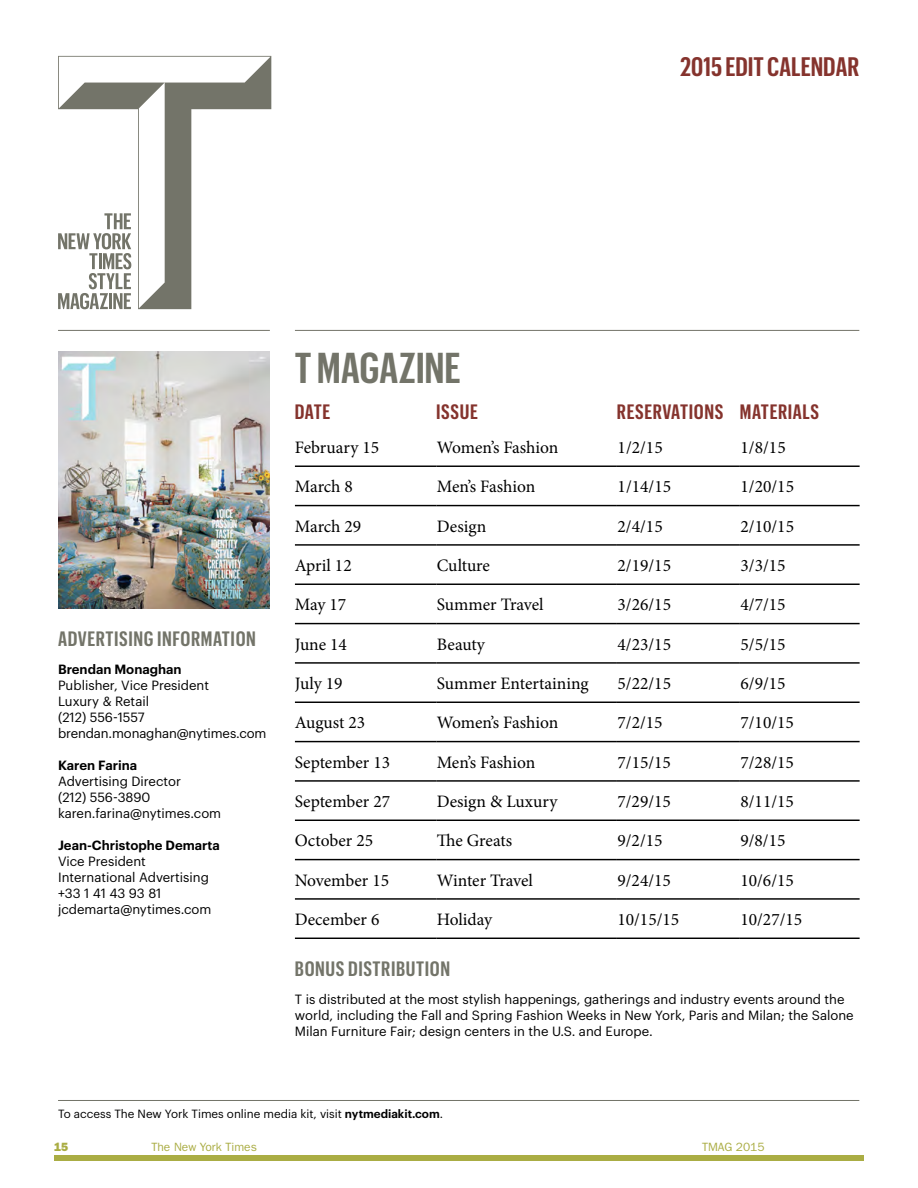
<style>
.page{position:relative;width:918px;height:1188px;background:#fff}
.page>*{position:absolute;margin:0;border:0;box-sizing:border-box;transform-origin:0 0}
.t1{font:600 42.3px "Graphik X Cond";letter-spacing:-.005em;color:#737469}
.t2{font:600 26.25px "Graphik X Cond";color:#85332d}
.t3{font:600 20.4px "Graphik X Cond";letter-spacing:.03em;color:#737469}
.t4{font:600 20.4px "Graphik X Cond";letter-spacing:.03em;color:#85332d}
.t5{font:17.55px "Minion Pro";color:#000}
.t6{font:13.05px/16px "Graphik";color:#000}
.t7{font:600 13.05px "Graphik";color:#000}
.t8{font:12px "Franklin Gothic";color:#aaad44}
.t9{font:800 12px "Franklin Gothic";color:#aaad44}
.t10{font:11.7px "Graphik";color:#000}
.s1{font-weight:600}
</style>
<div class="page">
<div style="left:54px;top:1155px;width:810px;height:6px;background:#aaad44"></div>
<hr style="left:58px;top:1100px;width:801px;height:1px;background:#737469">
<hr style="left:295px;top:330px;width:564px;height:1px;background:#737469">
<hr style="left:58px;top:330px;width:212px;height:1px;background:#737469">
<svg style="left:58px;top:56px;width:213px;height:253px"></svg>
<svg style="left:58px;top:213px;width:73px;height:96px"></svg>
<img style="left:58px;top:352px;width:212px;height:256px">
<hr style="left:295px;top:466px;width:141px;height:1px;background:#000">
<hr style="left:436px;top:466px;width:181px;height:1px;background:#000">
<hr style="left:617px;top:466px;width:123px;height:1px;background:#000">
<hr style="left:740px;top:466px;width:120px;height:1px;background:#000">
<hr style="left:295px;top:505px;width:141px;height:1px;background:#000">
<hr style="left:436px;top:505px;width:181px;height:1px;background:#000">
<hr style="left:617px;top:505px;width:123px;height:1px;background:#000">
<hr style="left:740px;top:505px;width:120px;height:1px;background:#000">
<hr style="left:295px;top:544px;width:141px;height:2px;background:#000">
<hr style="left:436px;top:544px;width:181px;height:2px;background:#000">
<hr style="left:617px;top:544px;width:123px;height:2px;background:#000">
<hr style="left:740px;top:544px;width:120px;height:2px;background:#000">
<hr style="left:295px;top:584px;width:141px;height:1px;background:#000">
<hr style="left:436px;top:584px;width:181px;height:1px;background:#000">
<hr style="left:617px;top:584px;width:123px;height:1px;background:#000">
<hr style="left:740px;top:584px;width:120px;height:1px;background:#000">
<hr style="left:295px;top:623px;width:141px;height:1px;background:#000">
<hr style="left:436px;top:623px;width:181px;height:1px;background:#000">
<hr style="left:617px;top:623px;width:123px;height:1px;background:#000">
<hr style="left:740px;top:623px;width:120px;height:1px;background:#000">
<hr style="left:295px;top:662px;width:141px;height:2px;background:#000">
<hr style="left:436px;top:662px;width:181px;height:2px;background:#000">
<hr style="left:617px;top:662px;width:123px;height:2px;background:#000">
<hr style="left:740px;top:662px;width:120px;height:2px;background:#000">
<hr style="left:295px;top:702px;width:141px;height:1px;background:#000">
<hr style="left:436px;top:702px;width:181px;height:1px;background:#000">
<hr style="left:617px;top:702px;width:123px;height:1px;background:#000">
<hr style="left:740px;top:702px;width:120px;height:1px;background:#000">
<hr style="left:295px;top:741px;width:141px;height:1px;background:#000">
<hr style="left:436px;top:741px;width:181px;height:1px;background:#000">
<hr style="left:617px;top:741px;width:123px;height:1px;background:#000">
<hr style="left:740px;top:741px;width:120px;height:1px;background:#000">
<hr style="left:295px;top:780px;width:141px;height:2px;background:#000">
<hr style="left:436px;top:780px;width:181px;height:2px;background:#000">
<hr style="left:617px;top:780px;width:123px;height:2px;background:#000">
<hr style="left:740px;top:780px;width:120px;height:2px;background:#000">
<hr style="left:295px;top:820px;width:141px;height:1px;background:#000">
<hr style="left:436px;top:820px;width:181px;height:1px;background:#000">
<hr style="left:617px;top:820px;width:123px;height:1px;background:#000">
<hr style="left:740px;top:820px;width:120px;height:1px;background:#000">
<hr style="left:295px;top:859px;width:141px;height:1px;background:#000">
<hr style="left:436px;top:859px;width:181px;height:1px;background:#000">
<hr style="left:617px;top:859px;width:123px;height:1px;background:#000">
<hr style="left:740px;top:859px;width:120px;height:1px;background:#000">
<hr style="left:295px;top:898px;width:141px;height:2px;background:#000">
<hr style="left:436px;top:898px;width:181px;height:2px;background:#000">
<hr style="left:617px;top:898px;width:123px;height:2px;background:#000">
<hr style="left:740px;top:898px;width:120px;height:2px;background:#000">
<hr style="left:295px;top:938px;width:141px;height:1px;background:#000">
<hr style="left:436px;top:938px;width:181px;height:1px;background:#000">
<hr style="left:617px;top:938px;width:123px;height:1px;background:#000">
<hr style="left:740px;top:938px;width:120px;height:1px;background:#000">
<h2 class="t2" style="left:680px;top:51px;width:181px">2015 EDIT CALENDAR</h2>
<p class="t3" style="left:58px;top:627px;width:199px">ADVERTISING INFORMATION</p>
<p class="t7" style="left:58px;top:659px;width:125px">Brendan Monaghan</p>
<p class="t6" style="left:58px;top:676px;width:210px">Publisher, Vice President<br>Luxury &amp; Retail<br>(212) 556-1557 brendan.monaghan@nytimes.com</p>
<p class="t7" style="left:58px;top:755px;width:81px">Karen Farina</p>
<p class="t6" style="left:58px;top:772px;width:165px">Advertising Director<br>(212) 556-3890 karen.farina@nytimes.com</p>
<p class="t7" style="left:58px;top:835px;width:164px">Jean-Christophe Demarta</p>
<p class="t6" style="left:58px;top:852px;width:155px">Vice President<br>International Advertising +33 1 41 43 93 81 jcdemarta@nytimes.com</p>
<h1 class="t1" style="left:295px;top:343px;width:167px">T MAGAZINE</h1>
<p class="t4" style="left:295px;top:400px;width:37px">DATE</p>
<p class="t4" style="left:436px;top:400px;width:43px">ISSUE</p>
<p class="t4" style="left:617px;top:400px;width:204px">RESERVATIONS MATERIALS</p>
<p class="t5" style="left:295px;top:436px;width:86px">February 15</p>
<p class="t5" style="left:437px;top:436px;width:123px">Women’s Fashion</p>
<p class="t5" style="left:618px;top:436px;width:47px">1/2/15</p>
<p class="t5" style="left:741px;top:436px;width:47px">1/8/15</p>
<p class="t5" style="left:295px;top:475px;width:60px">March 8</p>
<p class="t5" style="left:437px;top:475px;width:100px">Men’s Fashion</p>
<p class="t5" style="left:618px;top:475px;width:55px">1/14/15</p>
<p class="t5" style="left:741px;top:475px;width:55px">1/20/15</p>
<p class="t5" style="left:295px;top:514px;width:68px">March 29</p>
<p class="t5" style="left:437px;top:514px;width:51px">Design</p>
<p class="t5" style="left:618px;top:514px;width:47px">2/4/15</p>
<p class="t5" style="left:741px;top:514px;width:55px">2/10/15</p>
<p class="t5" style="left:295px;top:554px;width:58px">April 12</p>
<p class="t5" style="left:437px;top:554px;width:55px">Culture</p>
<p class="t5" style="left:618px;top:554px;width:55px">2/19/15</p>
<p class="t5" style="left:741px;top:554px;width:47px">3/3/15</p>
<p class="t5" style="left:295px;top:593px;width:53px">May 17</p>
<p class="t5" style="left:437px;top:593px;width:108px">Summer Travel</p>
<p class="t5" style="left:618px;top:593px;width:55px">3/26/15</p>
<p class="t5" style="left:741px;top:593px;width:47px">4/7/15</p>
<p class="t5" style="left:295px;top:632px;width:54px">June 14</p>
<p class="t5" style="left:437px;top:632px;width:49px">Beauty</p>
<p class="t5" style="left:618px;top:632px;width:55px">4/23/15</p>
<p class="t5" style="left:741px;top:632px;width:47px">5/5/15</p>
<p class="t5" style="left:295px;top:672px;width:49px">July 19</p>
<p class="t5" style="left:437px;top:672px;width:153px">Summer Entertaining</p>
<p class="t5" style="left:618px;top:672px;width:55px">5/22/15</p>
<p class="t5" style="left:740px;top:672px;width:47px">6/9/15</p>
<p class="t5" style="left:295px;top:711px;width:72px">August 23</p>
<p class="t5" style="left:437px;top:711px;width:123px">Women’s Fashion</p>
<p class="t5" style="left:618px;top:711px;width:47px">7/2/15</p>
<p class="t5" style="left:740px;top:711px;width:55px">7/10/15</p>
<p class="t5" style="left:295px;top:750px;width:97px">September 13</p>
<p class="t5" style="left:437px;top:750px;width:100px">Men’s Fashion</p>
<p class="t5" style="left:617px;top:750px;width:55px">7/15/15</p>
<p class="t5" style="left:740px;top:750px;width:55px">7/28/15</p>
<p class="t5" style="left:295px;top:790px;width:97px">September 27</p>
<p class="t5" style="left:437px;top:790px;width:122px">Design &amp; Luxury</p>
<p class="t5" style="left:617px;top:790px;width:55px">7/29/15</p>
<p class="t5" style="left:740px;top:790px;width:55px">8/11/15</p>
<p class="t5" style="left:295px;top:829px;width:80px">October 25</p>
<p class="t5" style="left:437px;top:829px;width:77px">The Greats</p>
<p class="t5" style="left:617px;top:829px;width:47px">9/2/15</p>
<p class="t5" style="left:740px;top:829px;width:47px">9/8/15</p>
<p class="t5" style="left:295px;top:868px;width:96px">November 15</p>
<p class="t5" style="left:437px;top:868px;width:98px">Winter Travel</p>
<p class="t5" style="left:617px;top:868px;width:55px">9/24/15</p>
<p class="t5" style="left:740px;top:868px;width:55px">10/6/15</p>
<p class="t5" style="left:295px;top:908px;width:86px">December 6</p>
<p class="t5" style="left:437px;top:908px;width:57px">Holiday</p>
<p class="t5" style="left:617px;top:908px;width:63px">10/15/15</p>
<p class="t5" style="left:740px;top:908px;width:63px">10/27/15</p>
<p class="t3" style="left:295px;top:957px;width:157px">BONUS DISTRIBUTION</p>
<p class="t6" style="left:295px;top:990px;width:560px">T is distributed at the most stylish happenings, gatherings and industry events around the world, including the Fall and Spring Fashion Weeks in New York, Paris and Milan; the Salone<br>Milan Furniture Fair; design centers in the U.S. and Europe.</p>
<p class="t10" style="left:58px;top:1105px;width:387px">To access The New York Times online media kit, visit <span class="s1">nytmediakit.com</span>.</p>
<p class="t9" style="left:54px;top:1139px;width:16px">15</p>
<p class="t8" style="left:152px;top:1140px;width:107px">The New York Times</p>
<p class="t8" style="left:702px;top:1140px;width:64px">TMAG 2015</p>
</div>
